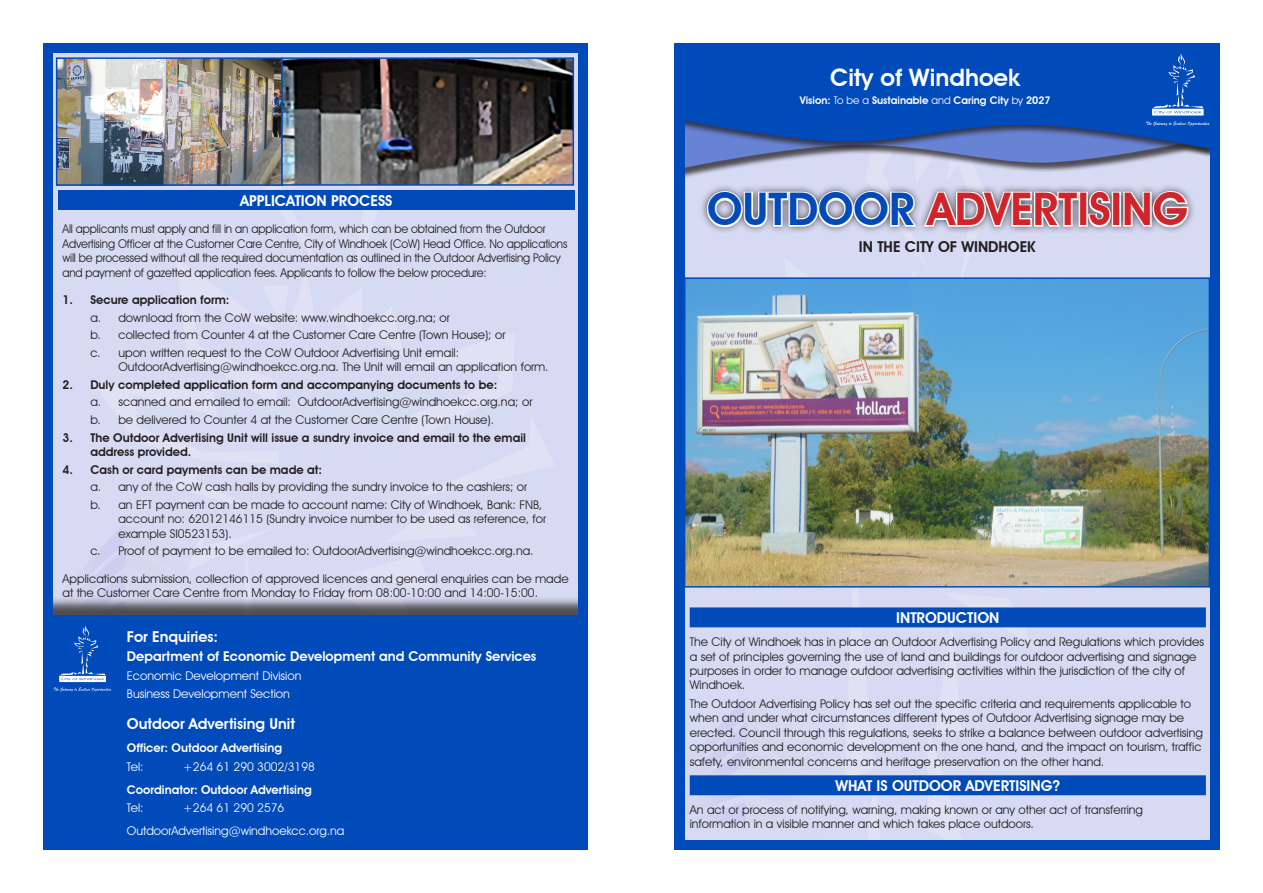
<style>
.page{position:relative;width:1263px;height:893px;background:#fff}
.page>*{position:absolute;margin:0;border:0;box-sizing:border-box;transform-origin:0 0}
.t1{font:600 45px "Avant Garde IT Cby BT";color:#d1232a}
.t2{font:600 24px "Avant Garde IT Cby BT";color:#fff}
.t3{font:600 15px "Avant Garde IT Cby BT";color:#fff}
.t4{font:600 15px "Avant Garde IT Cby BT";color:#231f20}
.t5{font:600 13.5px "Avant Garde IT Cby BT";color:#fff}
.t6{font:12px/14.4px "Avant Garde IT Cby BT";color:#231f20}
.t7{font:12px/14.4px "Avant Garde IT Cby BT";color:#231f20;scale:.94 1}
.t8{font:600 12px/14.4px "Avant Garde IT Cby BT";color:#231f20}
.t9{font:12px/18.5px "Avant Garde IT Cby BT";color:#fff}
.t10{font:600 12px "Avant Garde IT Cby BT";color:#fff}
.t11{font:600 10.5px "Avant Garde IT Cby BT";color:#fff}
.s1{font-weight:400}
.s2{color:#004aba}
</style>
<div class="page">
<div style="left:679px;top:43px;width:541px;height:73px;background:#004aba"></div>
<div style="left:1210px;top:43px;width:10px;height:807px;background:#004aba"></div>
<div style="left:674px;top:840px;width:546px;height:10px;background:#004aba"></div>
<div style="left:48px;top:50px;width:536px;height:699px;background:#d7daf3"></div>
<div style="left:43px;top:43px;width:546px;height:10px;background:#004aba"></div>
<div style="left:43px;top:615px;width:546px;height:235px;background:#004aba"></div>
<div style="left:43px;top:43px;width:10px;height:807px;background:#004aba"></div>
<div style="left:578px;top:43px;width:11px;height:807px;background:#004aba"></div>
<svg style="left:53px;top:57px;width:502px;height:635px"></svg>
<img style="left:59px;top:60px;width:512px;height:123px">
<div style="left:56px;top:57px;width:227px;height:129px;border:2px solid #004aba"></div>
<div style="left:281px;top:57px;width:293px;height:129px;border:2px solid #004aba"></div>
<img style="left:674px;top:53px;width:536px;height:787px">
<svg style="left:690px;top:607px;width:516px;height:188px;background:#aabbe6"></svg>
<div style="left:58px;top:190px;width:516px;height:20px;background:#004aba"></div>
<p class="t3" style="left:240px;top:192px;width:154px">APPLICATION PROCESS</p>
<p class="t7" style="left:62px;top:222px;width:539px">All applicants must apply and fill in an application form, which can be obtained from the Outdoor Advertising Officer at the Customer Care Centre, City of Windhoek (CoW) Head Office. No applications will be processed without all the required documentation as outlined in the Outdoor Advertising Policy and payment of gazetted application fees. Applicants to follow the below procedure:</p>
<p class="t8" style="left:62px;top:292px;width:169px">1. Secure application form:</p>
<p class="t6" style="left:90px;top:308px;width:416px;line-height:17.5px">a. download from the CoW website: www.windhoekcc.org.na; or<br>b. collected from Counter 4 at the Customer Care Centre (Town House); or c. upon written request to the CoW Outdoor Advertising Unit email:</p>
<p class="t6" style="left:118px;top:360px;width:432px">OutdoorAdvertising@windhoekcc.org.na. The Unit will email an application form.</p>
<p class="t8" style="left:62px;top:377px;width:436px">2. Duly completed application form and accompanying documents to be:</p>
<p class="t6" style="left:90px;top:393px;width:443px;line-height:17.5px">a. scanned and emailed to email: OutdoorAdvertising@windhoekcc.org.na; or b. be delivered to Counter 4 at the Customer Care Centre (Town House).</p>
<p class="t8" style="left:90px;top:430px;width:437px;text-indent:-28px">3. The Outdoor Advertising Unit will issue a sundry invoice and email to the email address provided.</p>
<p class="t8" style="left:62px;top:462px;width:261px">4. Cash or card payments can be made at:</p>
<p class="t6" style="left:90px;top:478px;width:453px;line-height:17.5px">a. any of the CoW cash halls by providing the sundry invoice to the cashiers; or<br>b. an EFT payment can be made to account name: City of Windhoek, Bank: FNB,</p>
<p class="t6" style="left:118px;top:512px;width:429px">account no: 62012146115 (Sundry invoice number to be used as reference, for example SI0523153).</p>
<p class="t6" style="left:90px;top:544px;width:444px">c. Proof of payment to be emailed to: OutdoorAdvertising@windhoekcc.org.na.</p>
<p class="t6" style="left:62px;top:571px;width:508px">Applications submission, collection of approved licences and general enquiries can be made at the Customer Care Centre from Monday to Friday from 08:00-10:00 and 14:00-15:00.</p>
<p class="t3" style="left:127px;top:627px;width:93px">For Enquiries:</p>
<p class="t5" style="left:127px;top:648px;width:411px">Department of Economic Development and Community Services</p>
<p class="t9" style="left:127px;top:666px;width:176px">Economic Development Division<br>Business Development Section</p>
<p class="t3" style="left:127px;top:715px;width:170px">Outdoor Advertising Unit</p>
<p class="t10" style="left:127px;top:741px;width:157px">Officer: Outdoor Advertising</p>
<p class="t9" style="left:127px;top:757px;width:18px">Tel:</p>
<p class="t9" style="left:183px;top:757px;width:133px">+264 61 290 3002/3198</p>
<p class="t10" style="left:127px;top:782px;width:186px">Coordinator: Outdoor Advertising</p>
<p class="t9" style="left:127px;top:799px;width:18px">Tel:</p>
<p class="t9" style="left:127px;top:796px;width:219px;line-height:23px;text-align:center">+264 61 290 2576<br>OutdoorAdvertising@windhoekcc.org.na</p>
<h2 class="t2" style="left:830px;top:63px;width:191px">City of Windhoek</h2>
<p class="t11" style="left:800px;top:94px;width:252px">Vision: <span class="s1">To be a</span> Sustainable <span class="s1">and</span> Caring City <span class="s1">by</span> 2027</p>
<h1 class="t1" style="left:707px;top:182px;width:483px"><span class="s2">OUTDOOR</span> ADVERTISING</h1>
<p class="t4" style="left:859px;top:237px;width:178px">IN THE CITY OF WINDHOEK</p>
<p class="t3" style="left:896px;top:609px;width:105px">INTRODUCTION</p>
<p class="t6" style="left:690px;top:634px;width:516px">The City of Windhoek has in place an Outdoor Advertising Policy and Regulations which provides a set of principles governing the use of land and buildings for outdoor advertising and signage purposes in order to manage outdoor advertising activities within the jurisdiction of the city of Windhoek.</p>
<p class="t6" style="left:690px;top:696px;width:515px">The Outdoor Advertising Policy has set out the specific criteria and requirements applicable to when and under what circumstances different types of Outdoor Advertising signage may be erected. Council through this regulations, seeks to strike a balance between outdoor advertising opportunities and economic development on the one hand, and the impact on tourism, traffic safety, environmental concerns and heritage preservation on the other hand.</p>
<p class="t3" style="left:835px;top:777px;width:226px">WHAT IS OUTDOOR ADVERTISING?</p>
<p class="t6" style="left:690px;top:802px;width:455px">An act or process of notifying, warning, making known or any other act of transferring information in a visible manner and which takes place outdoors.</p>
</div>
